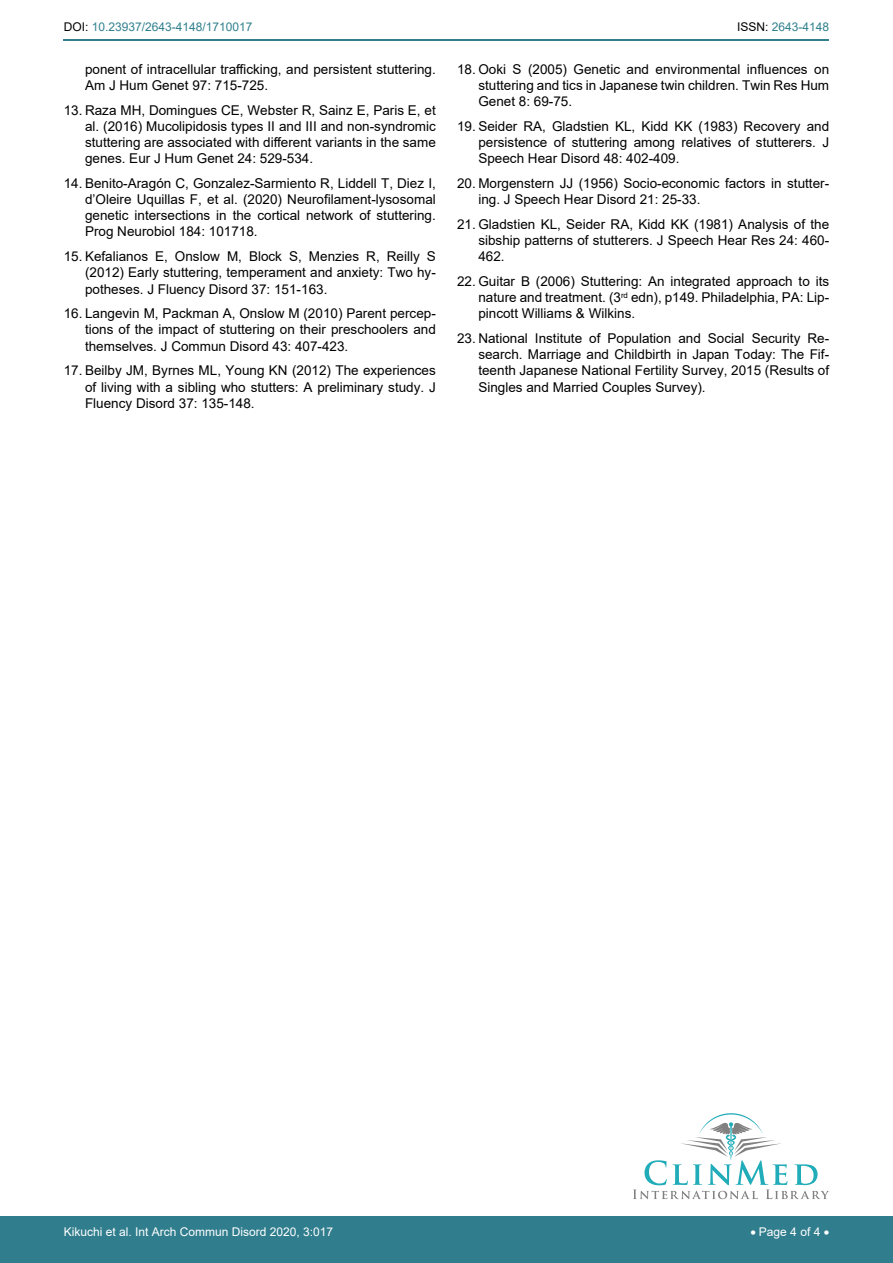
<style>
.page{position:relative;width:893px;height:1263px;background:#fff}
.page>*{position:absolute;margin:0;border:0;box-sizing:border-box;transform-origin:0 0}
.t1{font:13.5px/16.2px "Arial";color:#000;text-align:justify}
.t2{font:12px "Arial";color:#fff}
.t3{font:12px "Arial";color:#30808d}
.s1{color:#000}
</style>
<div class="page">
<hr style="left:64px;top:40px;width:765px;height:1px;background:#30808d">
<div style="left:0;top:1217px;width:893px;height:46px;background:#307d8d"></div>
<svg style="left:633px;top:1113px;width:196px;height:86px"></svg>
<p class="t3" style="left:64px;top:19px;width:190px"><span class="s1">DOI:</span> 10.23937/2643-4148/1710017</p>
<p class="t3" style="left:737px;top:19px;width:94px"><span class="s1">ISSN:</span> 2643-4148</p>
<p class="t1" style="left:85px;top:61px;width:352px">ponent of intracellular trafficking, and persistent stuttering.<br>Am J Hum Genet 97: 715-725.</p>
<p class="t1" style="left:85px;top:102px;width:352px;text-indent:-21px">13. Raza MH, Domingues CE, Webster R, Sainz E, Paris E, et al. (2016) Mucolipidosis types II and III and non-syndromic stuttering are associated with different variants in the same genes. Eur J Hum Genet 24: 529-534.</p>
<p class="t1" style="left:85px;top:175px;width:352px;text-indent:-21px">14. Benito-Aragón C, Gonzalez-Sarmiento R, Liddell T, Diez I, d’Oleire Uquillas F, et al. (2020) Neurofilament-lysosomal genetic intersections in the cortical network of stuttering.<br>Prog Neurobiol 184: 101718.</p>
<p class="t1" style="left:85px;top:248px;width:352px;text-indent:-21px">15. Kefalianos E, Onslow M, Block S, Menzies R, Reilly S (2012) Early stuttering, temperament and anxiety: Two hy&shy;potheses. J Fluency Disord 37: 151-163.</p>
<p class="t1" style="left:85px;top:305px;width:352px;text-indent:-21px">16. Langevin M, Packman A, Onslow M (2010) Parent percep&shy;tions of the impact of stuttering on their preschoolers and themselves. J Commun Disord 43: 407-423.</p>
<p class="t1" style="left:85px;top:362px;width:352px;text-indent:-21px">17. Beilby JM, Byrnes ML, Young KN (2012) The experiences of living with a sibling who stutters: A preliminary study. J Fluency Disord 37: 135-148.</p>
<p class="t1" style="left:478px;top:61px;width:352px;text-indent:-21px">18. Ooki S (2005) Genetic and environmental influences on stuttering and tics in Japanese twin children. Twin Res Hum Genet 8: 69-75.</p>
<p class="t1" style="left:478px;top:118px;width:352px;text-indent:-21px">19. Seider RA, Gladstien KL, Kidd KK (1983) Recovery and persistence of stuttering among relatives of stutterers. J Speech Hear Disord 48: 402-409.</p>
<p class="t1" style="left:478px;top:175px;width:352px;text-indent:-21px">20. Morgenstern JJ (1956) Socio-economic factors in stutter&shy;ing. J Speech Hear Disord 21: 25-33.</p>
<p class="t1" style="left:478px;top:216px;width:352px;text-indent:-21px">21. Gladstien KL, Seider RA, Kidd KK (1981) Analysis of the sibship patterns of stutterers. J Speech Hear Res 24: 460- 462.</p>
<p class="t1" style="left:478px;top:273px;width:352px;text-indent:-21px">22. Guitar B (2006) Stuttering: An integrated approach to its nature and treatment. (3<sup>rd</sup> edn), p149. Philadelphia, PA: Lip&shy;pincott Williams &amp; Wilkins.</p>
<p class="t1" style="left:478px;top:330px;width:352px;text-indent:-21px">23. National Institute of Population and Social Security Re&shy;search. Marriage and Childbirth in Japan Today: The Fif&shy;teenth Japanese National Fertility Survey, 2015 (Results of Singles and Married Couples Survey).</p>
<p class="t2" style="left:64px;top:1223px;width:271px">Kikuchi et al. Int Arch Commun Disord 2020, 3:017</p>
<p class="t2" style="left:750px;top:1223px;width:80px">• Page 4 of 4 •</p>
</div>
